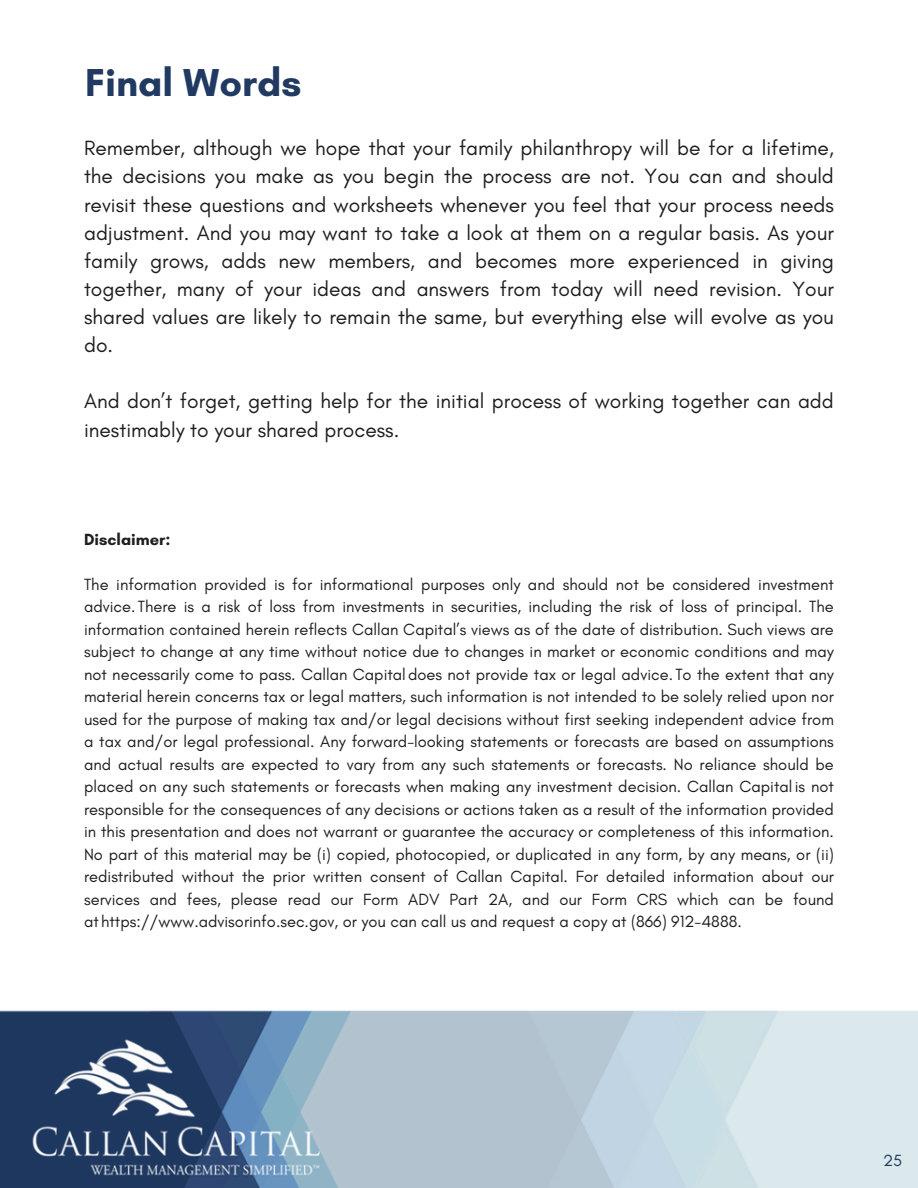
<style>
.page{position:relative;width:918px;height:1188px;background:#fff}
.page>*{position:absolute;margin:0;border:0;box-sizing:border-box;transform-origin:0 0}
.t1{font:700 39.6px "Glacial Indifference";color:#213a62}
.t2{font:21px/28.2px "Glacial Indifference";color:#1e1e1e;text-align:justify}
.t3{font:16.5px/22.5px "Glacial Indifference";color:#1e1e1e;text-align:justify}
.t4{font:700 16.5px "Glacial Indifference";color:#1e1e1e}
.t5{font:16.5px "Glacial Indifference";color:#213a62}
</style>
<div class="page">
<img style="left:0;top:1010px;width:918px;height:178px">
<h2 class="t1" style="left:85px;top:59px;width:218px">Final Words</h2>
<h2 class="t2" style="left:84px;top:134px;width:751px">Remember, although we hope that your family philanthropy will be for a lifetime, the decisions you make as you begin the process are not. You can and should revisit these questions and worksheets whenever you feel that your process needs adjustment. And you may want to take a look at them on a regular basis. As your family grows, adds new members, and becomes more experienced in giving together, many of your ideas and answers from today will need revision. Your shared values are likely to remain the same, but everything else will evolve as you do.</h2>
<h3 class="t2" style="left:84px;top:387px;width:751px">And don’t forget, getting help for the initial process of working together can add inestimably to your shared process.</h3>
<p class="t4" style="left:84px;top:529px;width:88px">Disclaimer:</p>
<p class="t3" style="left:84px;top:573px;width:751px">The information provided is for informational purposes only and should not be considered investment advice. There is a risk of loss from investments in securities, including the risk of loss of principal. The information contained herein reflects Callan Capital’s views as of the date of distribution. Such views are subject to change at any time without notice due to changes in market or economic conditions and may not necessarily come to pass. Callan Capitaldoes not provide tax or legal advice. To the extent that any material herein concerns tax or legal matters, such information is not intended to be solely relied upon nor used for the purpose of making tax and/or legal decisions without first seeking independent advice from a tax and/or legal professional. Any forward-looking statements or forecasts are based on assumptions and actual results are expected to vary from any such statements or forecasts. No reliance should be placed on any such statements or forecasts when making any investment decision. Callan Capital is not responsible for the consequences of any decisions or actions taken as a result of the information provided in this presentation and does not warrant or guarantee the accuracy or completeness of this information.<br>No part of this material may be (i) copied, photocopied, or duplicated in any form, by any means, or (ii) redistributed without the prior written consent of Callan Capital. For detailed information about our services and fees, please read our Form ADV Part 2A, and our Form CRS which can be found at https://www.advisorinfo.sec.gov, or you can call us and request a copy at (866) 912-4888.</p>
<p class="t5" style="left:883px;top:1150px;width:21px">25</p>
</div>
